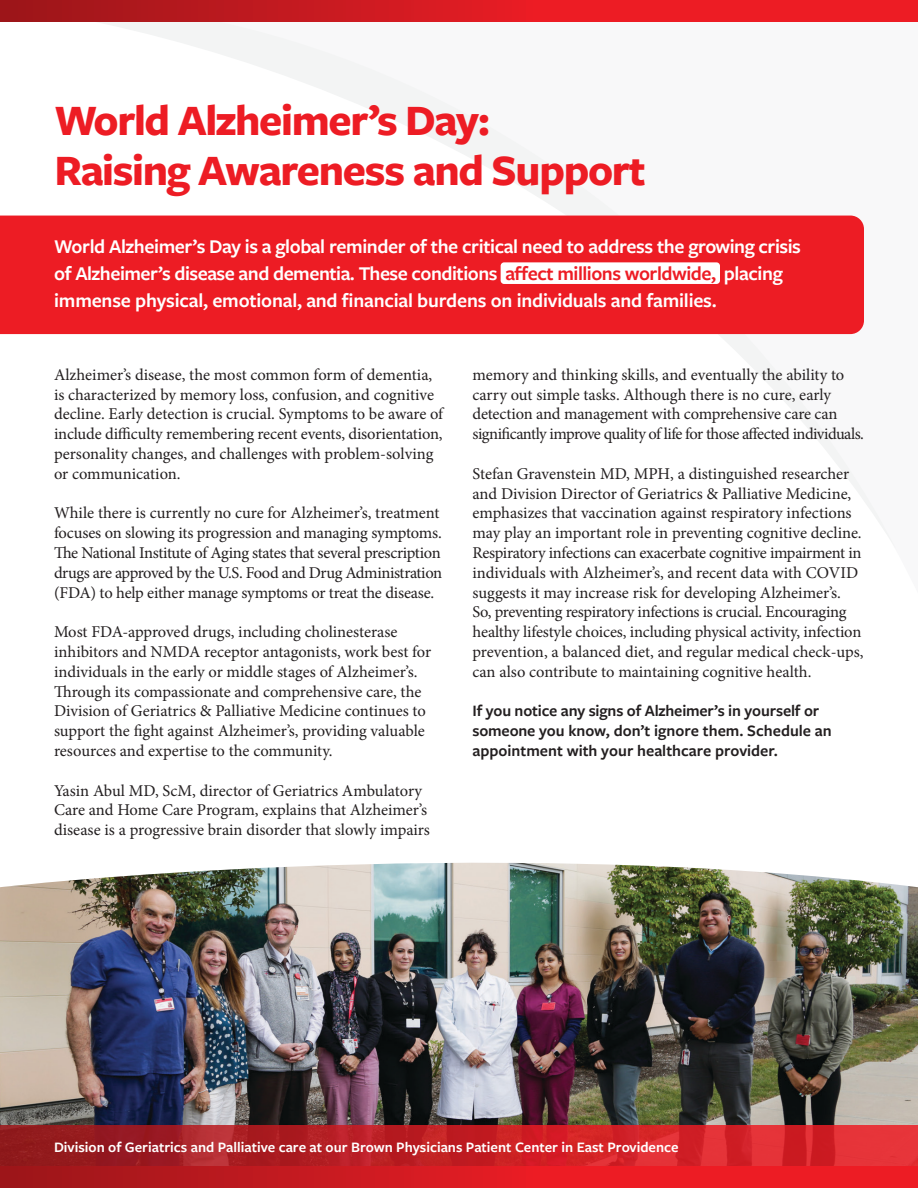
<style>
.page{position:relative;width:918px;height:1188px;background:#fff}
.page>*{position:absolute;margin:0;border:0;box-sizing:border-box;transform-origin:0 0}
.t1{font:700 45px "Freight Sans Pro";letter-spacing:-.03em;color:#ed1c24}
.t2{font:600 20.25px "Freight Sans Pro";letter-spacing:-.02em;color:#fff}
.t3{font:16.5px/19.8px "Minion Pro";letter-spacing:-.005em;color:#231f20}
.t4{font:600 16.5px/19.8px "Freight Sans Pro";color:#231f20}
.t5{font:600 15px "Freight Sans Pro";color:#fff}
.s1{color:#ed1c24}
</style>
<div class="page">
<svg style="left:0;top:22px;width:894px;height:523px"></svg>
<img style="left:0;top:887px;width:918px;height:239px">
<div style="left:0;top:216px;width:864px;height:118px;background:#ed1c24"></div>
<div style="left:501px;top:262px;width:219px;height:22px;background:#fff;border-radius:4px"></div>
<svg style="left:0;top:0;width:918px;height:22px;background:#d31a21"></svg>
<svg style="left:0;top:1166px;width:918px;height:22px;background:#d31a21"></svg>
<img style="left:3px;top:862px;width:913px;height:25px">
<svg style="left:0;top:1126px;width:918px;height:40px;background:#bf2227"></svg>
<p class="t1" style="left:55px;top:89px;width:437px">World Alzheimer’s Day:</p>
<p class="t1" style="left:55px;top:139px;width:593px">Raising Awareness and Support</p>
<p class="t2" style="left:54px;top:232px;width:748px">World Alzheimer’s Day is a global reminder of the critical need to address the growing crisis</p>
<p class="t2" style="left:54px;top:259px;width:730px">of Alzheimer’s disease and dementia. These conditions <span class="s1">affect millions worldwide,</span> placing</p>
<p class="t2" style="left:54px;top:286px;width:664px">immense physical, emotional, and financial burdens on individuals and families.</p>
<p class="t3" style="left:54px;top:365px;width:391px">Alzheimer’s disease, the most common form of dementia, is characterized by memory loss, confusion, and cognitive decline. Early detection is crucial. Symptoms to be aware of include difficulty remembering recent events, disorientation, personality changes, and challenges with problem-solving or communication.</p>
<p class="t3" style="left:54px;top:503px;width:390px">While there is currently no cure for Alzheimer’s, treatment focuses on slowing its progression and managing symptoms.<br>The National Institute of Aging states that several prescription drugs are approved by the U.S. Food and Drug Administration (FDA) to help either manage symptoms or treat the disease.</p>
<p class="t3" style="left:54px;top:622px;width:379px">Most FDA-approved drugs, including cholinesterase inhibitors and NMDA receptor antagonists, work best for individuals in the early or middle stages of Alzheimer’s.</p>
<p class="t3" style="left:54px;top:682px;width:373px">Through its compassionate and comprehensive care, the Division of Geriatrics &amp; Palliative Medicine continues to support the fight against Alzheimer’s, providing valuable resources and expertise to the community.</p>
<p class="t3" style="left:54px;top:781px;width:378px">Yasin Abul MD, ScM, director of Geriatrics Ambulatory<br>Care and Home Care Program, explains that Alzheimer’s disease is a progressive brain disorder that slowly impairs</p>
<p class="t3" style="left:472px;top:365px;width:393px">memory and thinking skills, and eventually the ability to carry out simple tasks. Although there is no cure, early detection and management with comprehensive care can significantly improve quality of life for those affected individuals.</p>
<p class="t3" style="left:472px;top:464px;width:393px">Stefan Gravenstein MD, MPH, a distinguished researcher and Division Director of Geriatrics &amp; Palliative Medicine, emphasizes that vaccination against respiratory infections may play an important role in preventing cognitive decline.<br>Respiratory infections can exacerbate cognitive impairment in individuals with Alzheimer’s, and recent data with COVID suggests it may increase risk for developing Alzheimer’s.<br>So, preventing respiratory infections is crucial. Encouraging healthy lifestyle choices, including physical activity, infection prevention, a balanced diet, and regular medical check-ups, can also contribute to maintaining cognitive health.</p>
<p class="t4" style="left:472px;top:700px;width:361px">If you notice any signs of Alzheimer’s in yourself or someone you know, don’t ignore them. Schedule an appointment with your healthcare provider.</p>
<p class="t5" style="left:54px;top:1137px;width:626px">Division of Geriatrics and Palliative care at our Brown Physicians Patient Center in East Providence</p>
</div>
